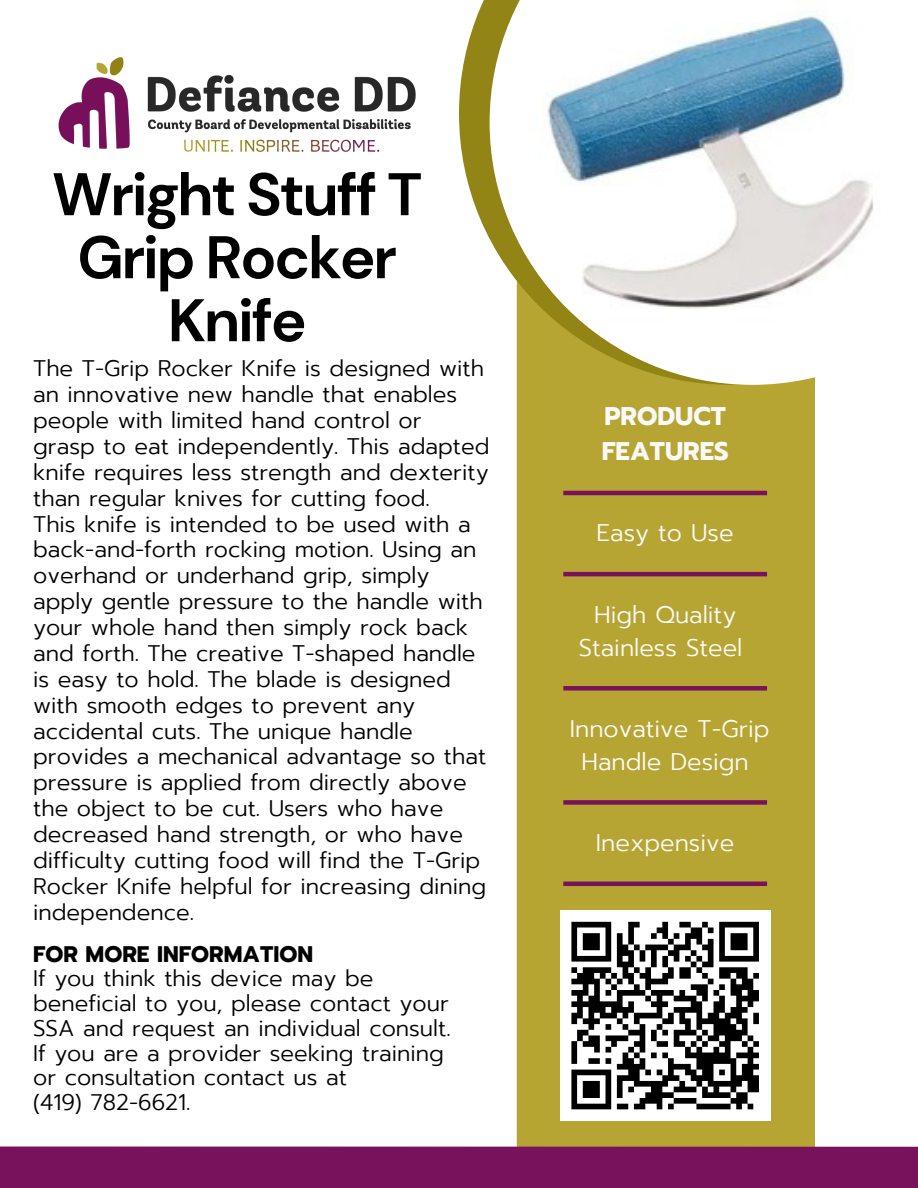
<style>
.page{position:relative;width:918px;height:1188px;background:#fff}
.page>*{position:absolute;margin:0;border:0;box-sizing:border-box;transform-origin:0 0}
.t1{font:700 60px/63px "DM Sans";letter-spacing:-.04em;color:#000;text-align:center}
.t2{font:700 25.5px/34.8px "Prompt";color:#fbfafa}
.t3{font:300 24px/32.8px "Prompt";color:#fbfafa;text-align:center}
.t4{font:300 22.5px/25.8px "Prompt";color:#000}
.t5{font:700 22.5px "Prompt";color:#000}
</style>
<div class="page">
<div style="left:517px;top:385px;width:298px;height:762px;background:#b6a533"></div>
<svg style="left:459px;top:0;width:31px;height:240px;fill:#928515"></svg>
<img style="left:490px;top:0;width:383px;height:385px">
<div style="left:0;top:1147px;width:918px;height:41px;background:#78125c"></div>
<img style="left:58px;top:57px;width:358px;height:95px">
<hr style="left:563px;top:491px;width:204px;height:4px;background:#78125c">
<hr style="left:563px;top:572px;width:204px;height:4px;background:#78125c">
<div style="left:563px;top:686px;width:204px;height:5px;background:#78125c"></div>
<div style="left:563px;top:800px;width:204px;height:5px;background:#78125c"></div>
<hr style="left:563px;top:882px;width:204px;height:4px;background:#78125c">
<div style="left:560px;top:910px;width:210px;height:211px;background:#fff"></div>
<svg style="left:571px;top:921px;width:188px;height:189px"></svg>
<h1 class="t1" style="left:52px;top:163px;width:372px">Wright Stuff T<br>Grip Rocker<br>Knife</h1>
<p class="t4" style="left:33px;top:356px;width:458px">The T-Grip Rocker Knife is designed with an innovative new handle that enables people with limited hand control or<br>grasp to eat independently. This adapted knife requires less strength and dexterity than regular knives for cutting food.</p>
<p class="t4" style="left:33px;top:511px;width:455px">This knife is intended to be used with a back-and-forth rocking motion. Using an overhand or underhand grip, simply apply gentle pressure to the handle with your whole hand then simply rock back and forth. The creative T-shaped handle is easy to hold. The blade is designed with smooth edges to prevent any accidental cuts. The unique handle provides a mechanical advantage so that pressure is applied from directly above the object to be cut. Users who have decreased hand strength, or who have difficulty cutting food will find the T-Grip Rocker Knife helpful for increasing dining independence.</p>
<h2 class="t5" style="left:33px;top:937px;width:281px">FOR MORE INFORMATION</h2>
<h3 class="t4" style="left:33px;top:966px;width:417px;line-height:24.8px">If you think this device may be beneficial to you, please contact your</h3>
<h3 class="t4" style="left:33px;top:1015px;width:419px">SSA and request an individual consult.</h3>
<h3 class="t4" style="left:33px;top:1041px;width:412px;line-height:24.8px">If you are a provider seeking training or consultation contact us at</h3>
<h3 class="t4" style="left:33px;top:1090px;width:159px">(419) 782-6621.</h3>
<p class="t2" style="left:602px;top:399px;width:128px">PRODUCT<br>FEATURES</p>
<p class="t3" style="left:597px;top:516px;width:139px">Easy to Use</p>
<p class="t3" style="left:579px;top:598px;width:165px">High Quality<br>Stainless Steel</p>
<p class="t3" style="left:570px;top:712px;width:201px">Innovative T-Grip<br>Handle Design</p>
<p class="t3" style="left:596px;top:827px;width:140px">Inexpensive</p>
</div>
